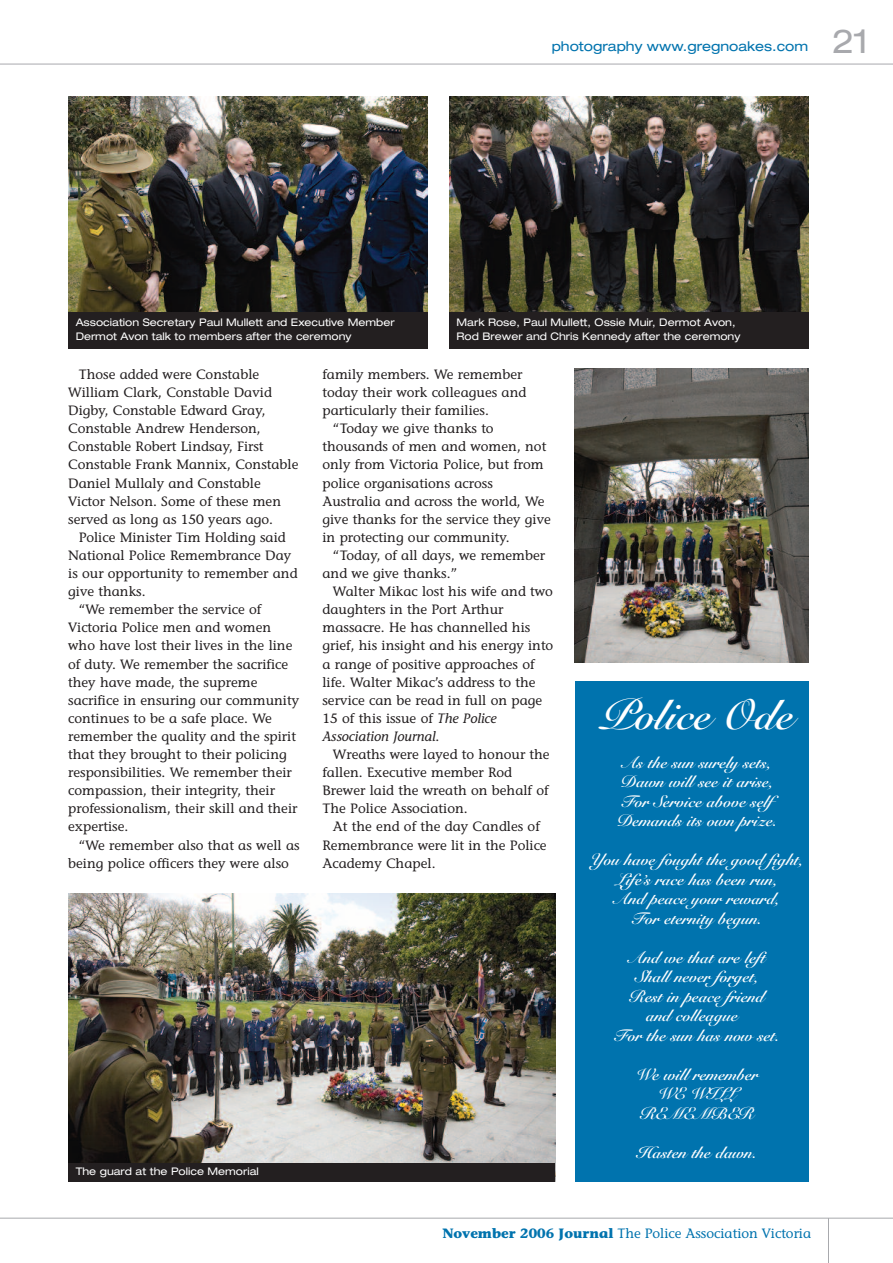
<style>
.page{position:relative;width:893px;height:1263px;background:#fff}
.page>*{position:absolute;margin:0;border:0;box-sizing:border-box;transform-origin:0 0}
.t1{font:42px "Snell Roundhand Bold Script";color:#fff}
.t2{font:expanded 33px "Helvetica Neue";color:#a8a9ad}
.t3{font:16.5px/19.5px "Snell Roundhand Bold Script";color:#fff;text-align:center}
.t4{font:13.5px/18.1px "Stone Informal";color:#231f20}
.t5{font:13.5px "Stone Informal";color:#0073ae}
.t6{font:expanded 13.5px "Helvetica Neue";color:#0073ae}
.t7{font:italic 13.5px "Stone Informal";color:#231f20}
.t8{font:expanded 10.5px/13.5px "Helvetica Neue";color:#fff}
.s1{font-style:italic}
.s2{font-style:normal}
.s3{font-weight:700}
</style>
<div class="page">
<hr style="left:828px;top:1218px;width:1px;height:45px;background:#a8a9ad">
<hr style="left:0;top:1218px;width:893px;height:1px;background:#a8a9ad">
<hr style="left:0;top:64px;width:893px;height:1px;background:#a8a9ad">
<div style="left:575px;top:681px;width:233px;height:500px;background:#0073ae"></div>
<img style="left:68px;top:893px;width:487px;height:270px">
<img style="left:68px;top:97px;width:360px;height:215px">
<img style="left:449px;top:97px;width:359px;height:215px">
<img style="left:574px;top:368px;width:234px;height:294px">
<div style="left:68px;top:312px;width:360px;height:36px;background:#231f20"></div>
<div style="left:68px;top:1163px;width:487px;height:18px;background:#231f20"></div>
<div style="left:449px;top:312px;width:359px;height:36px;background:#231f20"></div>
<p class="t6" style="left:552px;top:41px;width:258px">photography www.gregnoakes.com</p>
<h2 class="t2" style="left:832px;top:29px;width:38px">21</h2>
<p class="t8" style="left:76px;top:317px;width:320px">Association Secretary Paul Mullett and Executive Member<br>Dermot Avon talk to members after the ceremony</p>
<p class="t8" style="left:457px;top:317px;width:285px">Mark Rose, Paul Mullett, Ossie Muir, Dermot Avon,<br>Rod Brewer and Chris Kennedy after the ceremony</p>
<p class="t4" style="left:68px;top:365px;width:232px;text-indent:11px">Those added were Constable<br>William Clark, Constable David<br>Digby, Constable Edward Gray,<br>Constable Andrew Henderson,<br>Constable Robert Lindsay, First<br>Constable Frank Mannix, Constable<br>Daniel Mullaly and Constable<br>Victor Nelson. Some of these men served as long as 150 years ago.</p>
<p class="t4" style="left:79px;top:528px;width:209px">Police Minister Tim Holding said</p>
<p class="t4" style="left:68px;top:546px;width:225px">National Police Remembrance Day</p>
<p class="t4" style="left:68px;top:564px;width:231px">is our opportunity to remember and</p>
<p class="t4" style="left:68px;top:582px;width:79px">give thanks.</p>
<p class="t4" style="left:79px;top:600px;width:184px">“We remember the service of</p>
<p class="t4" style="left:68px;top:619px;width:205px">Victoria Police men and women</p>
<p class="t4" style="left:68px;top:637px;width:226px">who have lost their lives in the line</p>
<p class="t4" style="left:68px;top:655px;width:221px">of duty. We remember the sacrifice</p>
<p class="t4" style="left:68px;top:673px;width:191px">they have made, the supreme</p>
<p class="t4" style="left:68px;top:691px;width:232px">sacrifice in ensuring our community</p>
<p class="t4" style="left:68px;top:709px;width:205px">continues to be a safe place. We</p>
<p class="t4" style="left:68px;top:727px;width:229px">remember the quality and the spirit</p>
<p class="t4" style="left:68px;top:745px;width:220px">that they brought to their policing</p>
<p class="t4" style="left:68px;top:763px;width:225px">responsibilities. We remember their</p>
<p class="t4" style="left:68px;top:781px;width:208px">compassion, their integrity, their</p>
<p class="t4" style="left:68px;top:799px;width:231px">professionalism, their skill and their</p>
<p class="t4" style="left:68px;top:818px;width:62px">expertise.</p>
<p class="t4" style="left:79px;top:836px;width:222px">“We remember also that as well as</p>
<p class="t4" style="left:68px;top:854px;width:222px">being police officers they were also</p>
<p class="t8" style="left:76px;top:1166px;width:185px">The guard at the Police Memorial</p>
<p class="t4" style="left:322px;top:365px;width:201px">family members. We remember</p>
<p class="t4" style="left:322px;top:383px;width:205px">today their work colleagues and</p>
<p class="t4" style="left:322px;top:401px;width:168px">particularly their families.</p>
<p class="t4" style="left:333px;top:419px;width:162px">“Today we give thanks to</p>
<p class="t4" style="left:322px;top:438px;width:225px">thousands of men and women, not</p>
<p class="t4" style="left:322px;top:456px;width:223px">only from Victoria Police, but from</p>
<p class="t4" style="left:322px;top:474px;width:172px">police organisations across</p>
<p class="t4" style="left:322px;top:492px;width:224px">Australia and across the world, We</p>
<p class="t4" style="left:322px;top:510px;width:230px">give thanks for the service they give</p>
<p class="t4" style="left:322px;top:528px;width:189px">in protecting our community.</p>
<p class="t4" style="left:333px;top:546px;width:214px">“Today, of all days, we remember</p>
<p class="t4" style="left:322px;top:564px;width:136px">and we give thanks.”</p>
<p class="t4" style="left:333px;top:582px;width:222px">Walter Mikac lost his wife and two</p>
<p class="t4" style="left:322px;top:600px;width:182px">daughters in the Port Arthur</p>
<p class="t4" style="left:322px;top:619px;width:209px">massacre. He has channelled his</p>
<p class="t4" style="left:322px;top:637px;width:232px">grief, his insight and his energy into</p>
<p class="t4" style="left:322px;top:655px;width:214px">a range of positive approaches of</p>
<p class="t4" style="left:322px;top:673px;width:215px">life. Walter Mikac’s address to the</p>
<p class="t4" style="left:322px;top:691px;width:221px">service can be read in full on page</p>
<p class="t4" style="left:322px;top:709px;width:176px">15 of this issue of <span class="s1">The Police</span></p>
<p class="t7" style="left:322px;top:731px;width:118px">Association Journal<span class="s2">.</span></p>
<p class="t4" style="left:333px;top:745px;width:218px">Wreaths were layed to honour the</p>
<p class="t4" style="left:322px;top:763px;width:191px">fallen. Executive member Rod</p>
<p class="t4" style="left:322px;top:781px;width:228px">Brewer laid the wreath on behalf of</p>
<p class="t4" style="left:322px;top:799px;width:147px">The Police Association.</p>
<p class="t4" style="left:333px;top:818px;width:208px">At the end of the day Candles of</p>
<p class="t4" style="left:322px;top:836px;width:226px">Remembrance were lit in the Police</p>
<p class="t4" style="left:322px;top:854px;width:115px">Academy Chapel.</p>
<h1 class="t1" style="left:601px;top:699px;width:194px">Police Ode</h1>
<p class="t3" style="left:617px;top:755px;width:173px;text-align:left;text-indent:6px">As the sun surely sets,<br>Dawn will see it arise,<br>For Service above self<br>Demands its own prize.</p>
<p class="t3" style="left:591px;top:852px;width:214px">You have fought the good fight,<br>Life’s race has been run,<br>And peace your reward,<br>For eternity begun.</p>
<p class="t3" style="left:629px;top:950px;width:149px">And we that are left</p>
<p class="t3" style="left:636px;top:969px;width:125px">Shall never forget,</p>
<p class="t3" style="left:630px;top:989px;width:136px">Rest in peace friend</p>
<p class="t3" style="left:646px;top:1008px;width:93px">and colleague</p>
<p class="t3" style="left:615px;top:1028px;width:167px">For the sun has now set.</p>
<p class="t3" style="left:636px;top:1067px;width:124px">We will remember<br>WE WILL<br>REMEMBER</p>
<p class="t3" style="left:637px;top:1145px;width:121px">Hasten the dawn.</p>
<p class="t5" style="left:442px;top:1225px;width:370px"><span class="s3">November 2006 Journal</span> The Police Association Victoria</p>
</div>
